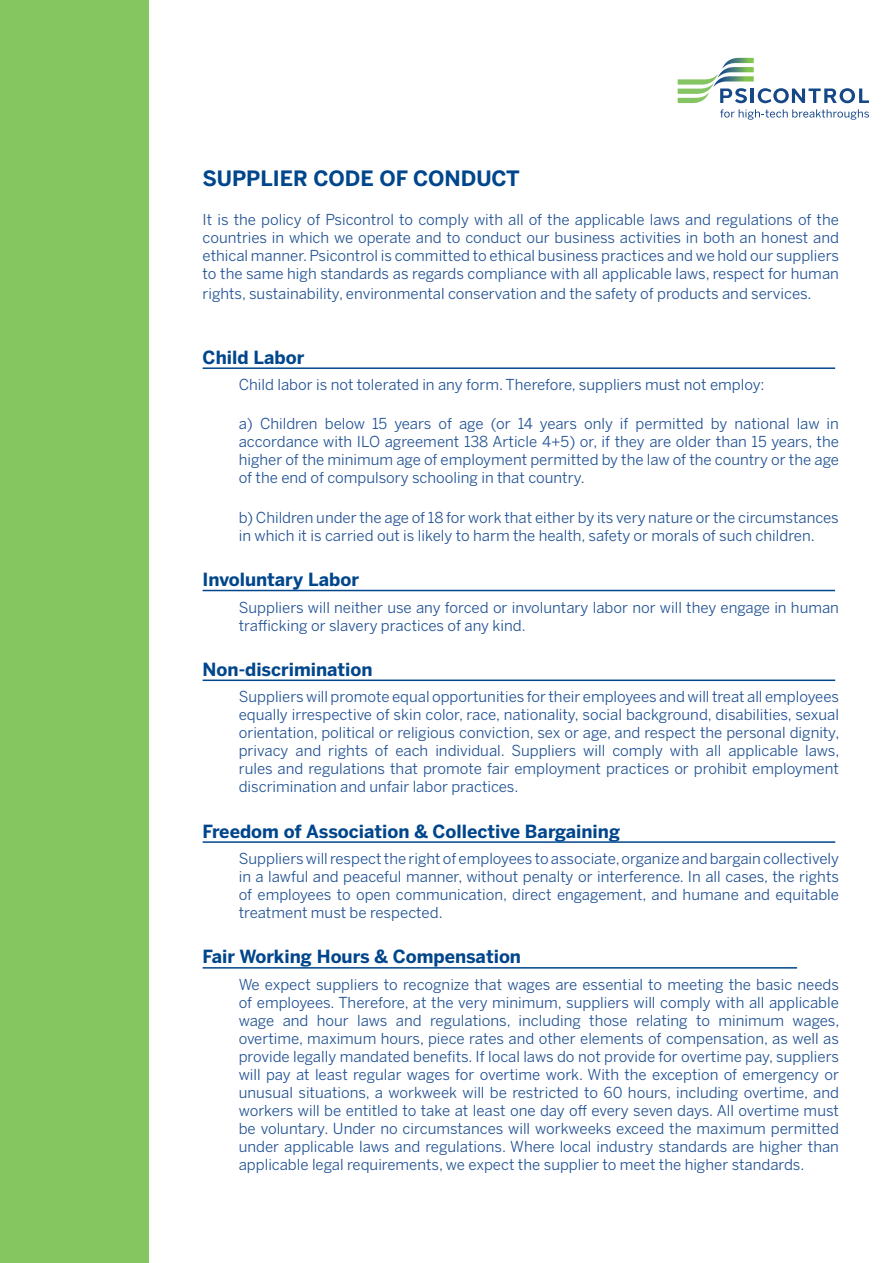
<style>
.page{position:relative;width:893px;height:1263px;background:#fff}
.page>*{position:absolute;margin:0;border:0;box-sizing:border-box;transform-origin:0 0}
.Titel{font:700 21px "Benton Sans";color:#00468c}
.subtitle{font:700 18px "Benton Sans";color:#00468c}
.tekst_ingesprongen{font:15px/18px "Benton Sans";color:#215294;text-align:justify}
.tekst{font:15px/18px "Benton Sans";color:#215294;text-align:justify}
</style>
<div class="page">
<svg style="left:678px;top:58px;width:191px;height:45px"></svg>
<svg style="left:720px;top:109px;width:149px;height:11px"></svg>
<hr style="left:203px;top:367px;width:632px;height:2px;background:#00468c">
<hr style="left:203px;top:590px;width:632px;height:1px;background:#00468c">
<hr style="left:203px;top:679px;width:632px;height:2px;background:#00468c">
<hr style="left:203px;top:841px;width:632px;height:2px;background:#00468c">
<hr style="left:203px;top:967px;width:594px;height:1px;background:#00468c">
<div style="left:0;top:0;width:148px;height:1263px;background:#85c661"></div>
<p class="Titel" style="left:203px;top:165px;width:319px">SUPPLIER CODE OF CONDUCT</p>
<p class="tekst" style="left:203px;top:210px;width:638px">It is the policy of Psicontrol to comply with all of the applicable laws and regulations of the countries in which we operate and to conduct our business activities in both an honest and ethical manner. Psicontrol is committed to ethical business practices and we hold our suppliers to the same high standards as regards compliance with all applicable laws, respect for human</p>
<p class="tekst" style="left:203px;top:284px;width:610px">rights, sustainability, environmental conservation and the safety of products and services.</p>
<p class="subtitle" style="left:203px;top:346px;width:103px">Child Labor</p>
<p class="tekst_ingesprongen" style="left:239px;top:376px;width:527px">Child labor is not tolerated in any form. Therefore, suppliers must not employ:</p>
<p class="tekst_ingesprongen" style="left:239px;top:415px;width:602px">a) Children below 15 years of age (or 14 years only if permitted by national law in accordance with ILO agreement 138 Article 4+5) or, if they are older than 15 years, the higher of the minimum age of employment permitted by the law of the country or the age of the end of compulsory schooling in that country.</p>
<p class="tekst_ingesprongen" style="left:239px;top:508px;width:602px">b) Children under the age of 18 for work that either by its very nature or the circumstances in which it is carried out is likely to harm the health, safety or morals of such children.</p>
<p class="subtitle" style="left:203px;top:568px;width:158px">Involuntary Labor</p>
<p class="tekst_ingesprongen" style="left:239px;top:598px;width:602px">Suppliers will neither use any forced or involuntary labor nor will they engage in human trafficking or slavery practices of any kind.</p>
<p class="subtitle" style="left:203px;top:658px;width:172px">Non-discrimination</p>
<p class="tekst_ingesprongen" style="left:239px;top:688px;width:602px">Suppliers will promote equal opportunities for their employees and will treat all employees equally irrespective of skin color, race, nationality, social background, disabilities, sexual orientation, political or religious conviction, sex or age, and respect the personal dignity, privacy and rights of each individual. Suppliers will comply with all applicable laws, rules and regulations that promote fair employment practices or prohibit employment discrimination and unfair labor practices.</p>
<p class="subtitle" style="left:203px;top:820px;width:419px">Freedom of Association &amp; Collective Bargaining</p>
<p class="tekst_ingesprongen" style="left:239px;top:850px;width:602px">Suppliers will respect the right of employees to associate, organize and bargain collectively in a lawful and peaceful manner, without penalty or interference. In all cases, the rights of employees to open communication, direct engagement, and humane and equitable treatment must be respected.</p>
<p class="subtitle" style="left:203px;top:945px;width:320px">Fair Working Hours &amp; Compensation</p>
<p class="tekst_ingesprongen" style="left:239px;top:975px;width:602px">We expect suppliers to recognize that wages are essential to meeting the basic needs of employees. Therefore, at the very minimum, suppliers will comply with all applicable wage and hour laws and regulations, including those relating to minimum wages, overtime, maximum hours, piece rates and other elements of compensation, as well as provide legally mandated benefits. If local laws do not provide for overtime pay, suppliers will pay at least regular wages for overtime work. With the exception of emergency or unusual situations, a workweek will be restricted to 60 hours, including overtime, and workers will be entitled to take at least one day off every seven days. All overtime must be voluntary. Under no circumstances will workweeks exceed the maximum permitted under applicable laws and regulations. Where local industry standards are higher than applicable legal requirements, we expect the supplier to meet the higher standards.</p>
</div>
